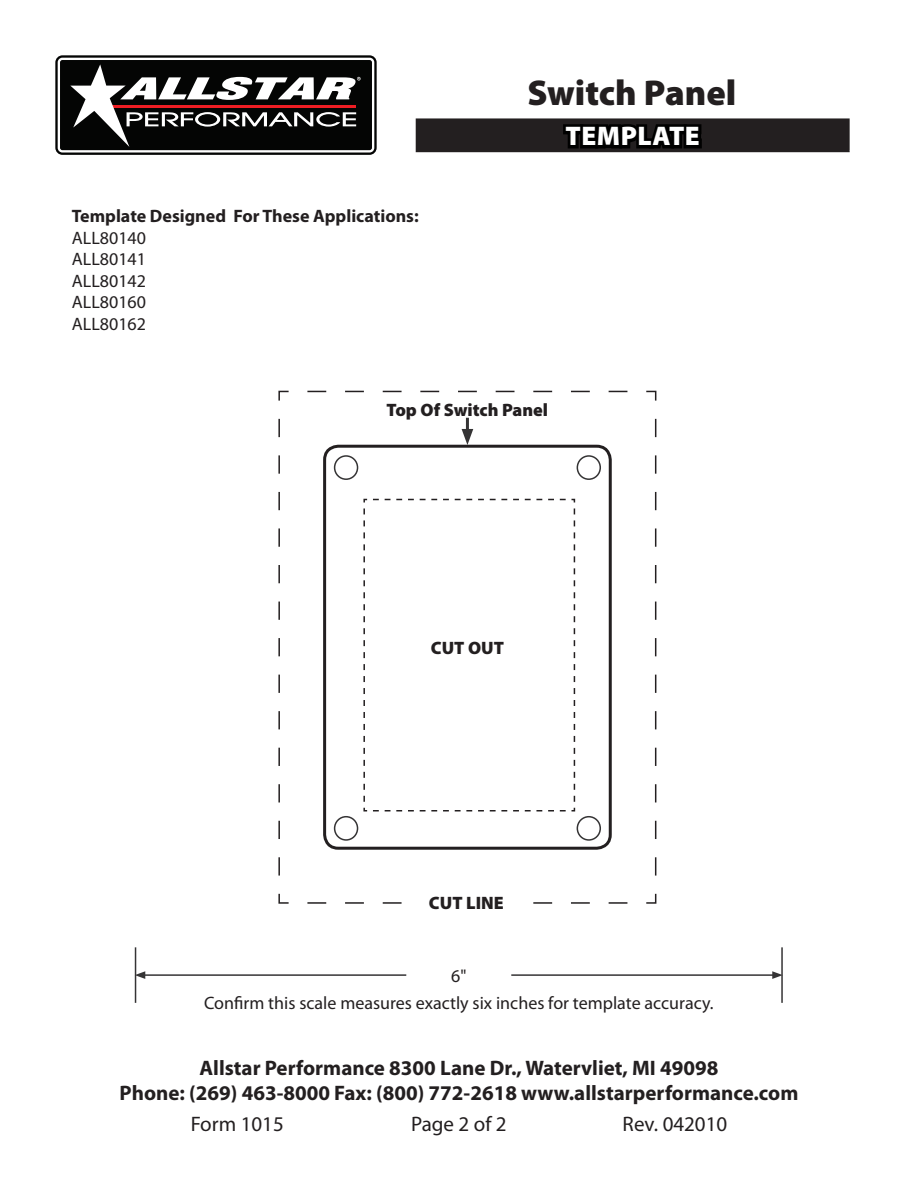
<style>
.page{position:relative;width:918px;height:1188px;background:#fff}
.page>*{position:absolute;margin:0;border:0;box-sizing:border-box;transform-origin:0 0}
.t1{font:900 36px "Myriad Pro";color:#231f20}
.t2{font:900 27px "Myriad Pro";letter-spacing:.02em;color:#fff}
.t3{font:700 21px/25.2px "Myriad Pro";color:#231f20;text-align:center}
.t4{font:21px "Myriad Pro";color:#231f20}
.t5{font:18px/21.6px "Myriad Pro";color:#231f20;text-align:justify}
.t6{font:700 18px "Myriad Pro";color:#231f20}
.t7{font:900 18px "Myriad Pro";color:#231f20}
</style>
<div class="page">
<svg style="left:55px;top:55px;width:322px;height:100px;background:#303130"></svg>
<svg style="left:58px;top:58px;width:316px;height:95px"></svg>
<div style="left:60px;top:60px;width:312px;height:90px;background:#040504;border-radius:2px"></div>
<svg style="left:70px;top:64px;width:291px;height:83px"></svg>
<svg style="left:278px;top:390px;width:379px;height:514px"></svg>
<svg style="left:322px;top:443px;width:291px;height:405px"></svg>
<div style="left:335px;top:456px;width:23px;height:23px;background:#fff;border-radius:50%"></div>
<div style="left:334px;top:455px;width:24px;height:25px;border:2px solid #353435;border-radius:50%"></div>
<div style="left:577px;top:456px;width:23px;height:23px;background:#fff;border-radius:50%"></div>
<div style="left:577px;top:455px;width:24px;height:25px;border:2px solid #353435;border-radius:50%"></div>
<div style="left:335px;top:817px;width:23px;height:23px;background:#fff;border-radius:50%"></div>
<div style="left:334px;top:816px;width:24px;height:25px;border:2px solid #353435;border-radius:50%"></div>
<div style="left:577px;top:817px;width:23px;height:23px;background:#fff;border-radius:50%"></div>
<div style="left:577px;top:816px;width:24px;height:25px;border:2px solid #353435;border-radius:50%"></div>
<div style="left:416px;top:119px;width:433px;height:32px;background:#231f20"></div>
<hr style="left:416px;top:118px;width:434px;height:2px;background:#231f20">
<hr style="left:848px;top:120px;width:2px;height:31px;background:#231f20">
<hr style="left:416px;top:151px;width:434px;height:1px;background:#231f20">
<svg style="left:560px;top:118px;width:145px;height:31px"></svg>
<svg style="left:363px;top:498px;width:213px;height:314px"></svg>
<hr style="left:135px;top:947px;width:1px;height:56px;background:#353435">
<hr style="left:781px;top:947px;width:2px;height:56px;background:#353435">
<hr style="left:143px;top:974px;width:263px;height:2px;background:#353435">
<svg style="left:136px;top:971px;width:9px;height:8px"></svg>
<hr style="left:511px;top:974px;width:264px;height:2px;background:#353435">
<svg style="left:772px;top:971px;width:11px;height:8px"></svg>
<hr style="left:466px;top:418px;width:3px;height:17px;background:#353435">
<svg style="left:462px;top:429px;width:11px;height:16px"></svg>
<div style="left:418px;top:895px;width:99px;height:14px;background:#fff"></div>
<p class="t6" style="left:72px;top:206px;width:348px">Template Designed For These Applications:</p>
<p class="t5" style="left:72px;top:227px;width:76px">ALL80140<br>ALL80141<br>ALL80142<br>ALL80160<br>ALL80162</p>
<h1 class="t1" style="left:528px;top:72px;width:210px">Switch Panel</h1>
<p class="t2" style="left:566px;top:121px;width:136px">TEMPLATE</p>
<p class="t7" style="left:387px;top:399px;width:163px">Top Of Switch Panel</p>
<p class="t7" style="left:431px;top:638px;width:75px">CUT OUT</p>
<p class="t7" style="left:429px;top:893px;width:76px">CUT LINE</p>
<p class="t5" style="left:204px;top:963px;width:511px;line-height:27.2px;text-align:center">6"<br>Confirm this scale measures exactly six inches for template accuracy.</p>
<p class="t3" style="left:120px;top:1055px;width:680px">Allstar Performance 8300 Lane Dr., Watervliet, MI 49098<br>Phone: (269) 463-8000 Fax: (800) 772-2618 www.allstarperformance.com</p>
<p class="t4" style="left:191px;top:1112px;width:95px">Form 1015</p>
<p class="t4" style="left:411px;top:1112px;width:97px">Page 2 of 2</p>
<p class="t4" style="left:623px;top:1112px;width:106px">Rev. 042010</p>
</div>
